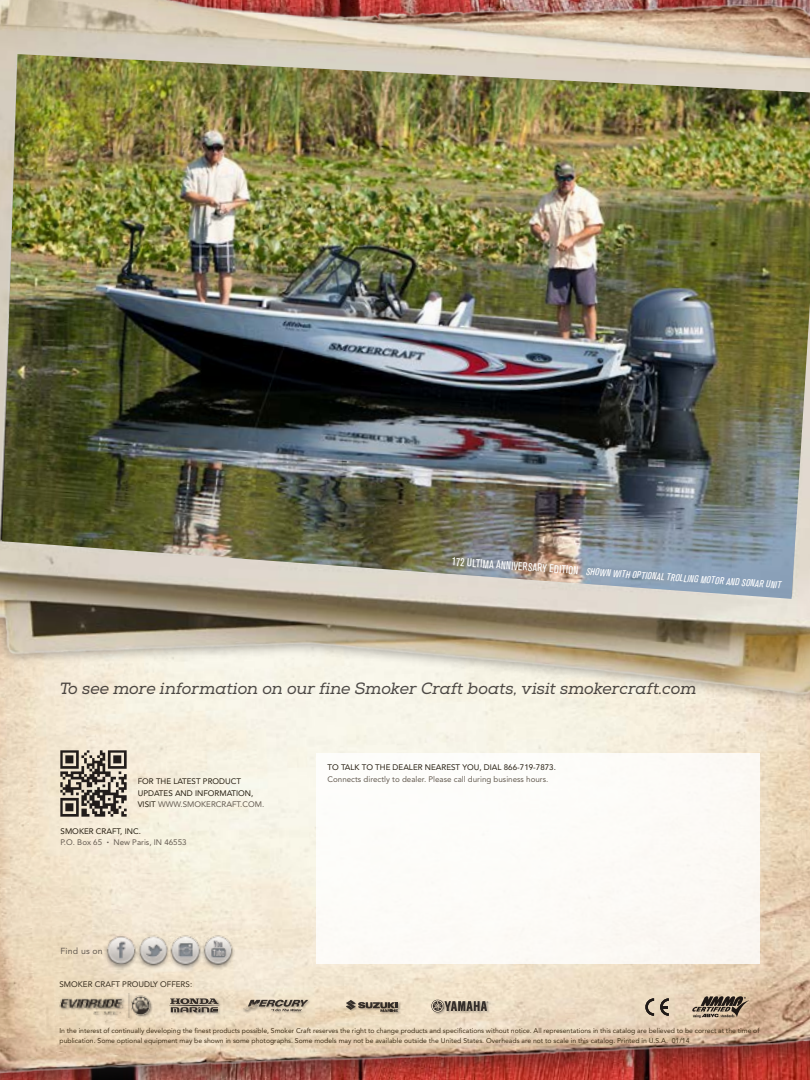
<style>
.page{position:relative;width:810px;height:1080px;background:#fff}
.page>*{position:absolute;margin:0;border:0;box-sizing:border-box;transform-origin:0 0}
.t1{font:italic 16.25px "Nexa Slab";letter-spacing:-.005em;color:#231f20}
.t2{font:italic condensed 10px "Akzidenz Grotesk BE";color:#fff}
.t3{font:8.75px "Avenir";letter-spacing:.02em;color:#655c52}
.t4{font:8px/11.5px "Avenir";color:#251d0f}
.t5{font:8px/11.4px "Avenir";color:#655c52}
.t6{font:6.88px/10px "Avenir";color:#3e2e16}
.s1{font-style:normal;font-size:11.25px}
.s2{color:#655c52}
.s3{color:#251d0f}
.s4{font-size:4.62px}
</style>
<div class="page">
<div style="left:0;top:0;width:810px;height:1080px;background:#231f20;opacity:.6"></div>
<svg style="left:692px;top:996px;width:57px;height:22px"></svg>
<div style="left:242px;top:1000px;width:69px;height:14px;background:#231f20;opacity:.35"></div>
<svg style="left:243px;top:1000px;width:65px;height:11px"></svg>
<div style="left:431px;top:1000px;width:60px;height:15px;background:#231f20;opacity:.35"></div>
<svg style="left:432px;top:1000px;width:56px;height:12px"></svg>
<div style="left:60px;top:994px;width:93px;height:27px;background:#ecdabe"></div>
<img style="left:57px;top:994px;width:96px;height:24px">
<div style="left:346px;top:1000px;width:55px;height:15px;background:#231f20;opacity:.35"></div>
<svg style="left:346px;top:1000px;width:52px;height:12px"></svg>
<div style="left:169px;top:998px;width:53px;height:17px;background:#231f20;opacity:.35"></div>
<svg style="left:169px;top:998px;width:50px;height:14px"></svg>
<svg style="left:645px;top:998px;width:9px;height:18px"></svg>
<svg style="left:660px;top:998px;width:9px;height:18px"></svg>
<div style="left:317px;top:754px;width:443px;height:210px;background:#fdfbf8"></div>
<div style="left:57px;top:747px;width:72px;height:72px;background:#f3e8d3"></div>
<img style="left:60px;top:750px;width:67px;height:67px">
<div style="left:103px;top:935px;width:36px;height:35px;background:#231f20;opacity:.45"></div>
<img style="left:103px;top:935px;width:32px;height:33px">
<div style="left:135px;top:935px;width:36px;height:35px;background:#231f20;opacity:.45"></div>
<img style="left:136px;top:934px;width:35px;height:33px">
<div style="left:200px;top:935px;width:36px;height:35px;background:#231f20;opacity:.45"></div>
<img style="left:203px;top:935px;width:32px;height:33px">
<div style="left:168px;top:935px;width:35px;height:35px;background:#231f20;opacity:.45"></div>
<img style="left:169px;top:935px;width:33px;height:32px">
<img style="left:0;top:0;width:810px;height:705px">
<img style="left:2px;top:54px;width:808px;height:545px">
<h2 class="t2" style="left:453px;top:556px;width:331px;rotate:4deg"><span class="s1">172 ULTIMA ANNIVERSARY EDITION</span> SHOWN WITH OPTIONAL TROLLING MOTOR AND SONAR UNIT</h2>
<h1 class="t1" style="left:59px;top:679px;width:639px">To see more information on our fine Smoker Craft boats, visit smokercraft.com</h1>
<p class="t4" style="left:138px;top:776px;width:128px">FOR THE LATEST PRODUCT<br>UPDATES AND INFORMATION,<br>VISIT <span class="s2">WWW.SMOKERCRAFT.COM.</span></p>
<p class="t5" style="left:61px;top:825px;width:128px"><span class="s3">SMOKER CRAFT, INC.<br></span>P.O. Box 65 <span class="s4">•</span> New Paris, IN 46553</p>
<p class="t3" style="left:61px;top:945px;width:44px">Find us on</p>
<p class="t4" style="left:60px;top:979px;width:134px">SMOKER CRAFT PROUDLY OFFERS:</p>
<p class="t4" style="left:328px;top:762px;width:230px">TO TALK TO THE DEALER NEAREST YOU, DIAL 866-719-7873.</p>
<p class="t5" style="left:328px;top:773px;width:222px">Connects directly to dealer. Please call during business hours.</p>
<p class="t6" style="left:60px;top:1026px;width:702px">In the interest of continually developing the finest products possible, Smoker Craft reserves the right to change products and specifications without notice. All representations in this catalog are believed to be correct at the time of publication. Some optional equipment may be shown in some photographs. Some models may not be available outside the United States. Overheads are not to scale in this catalog. Printed in U.S.A. 01/14</p>
</div>
